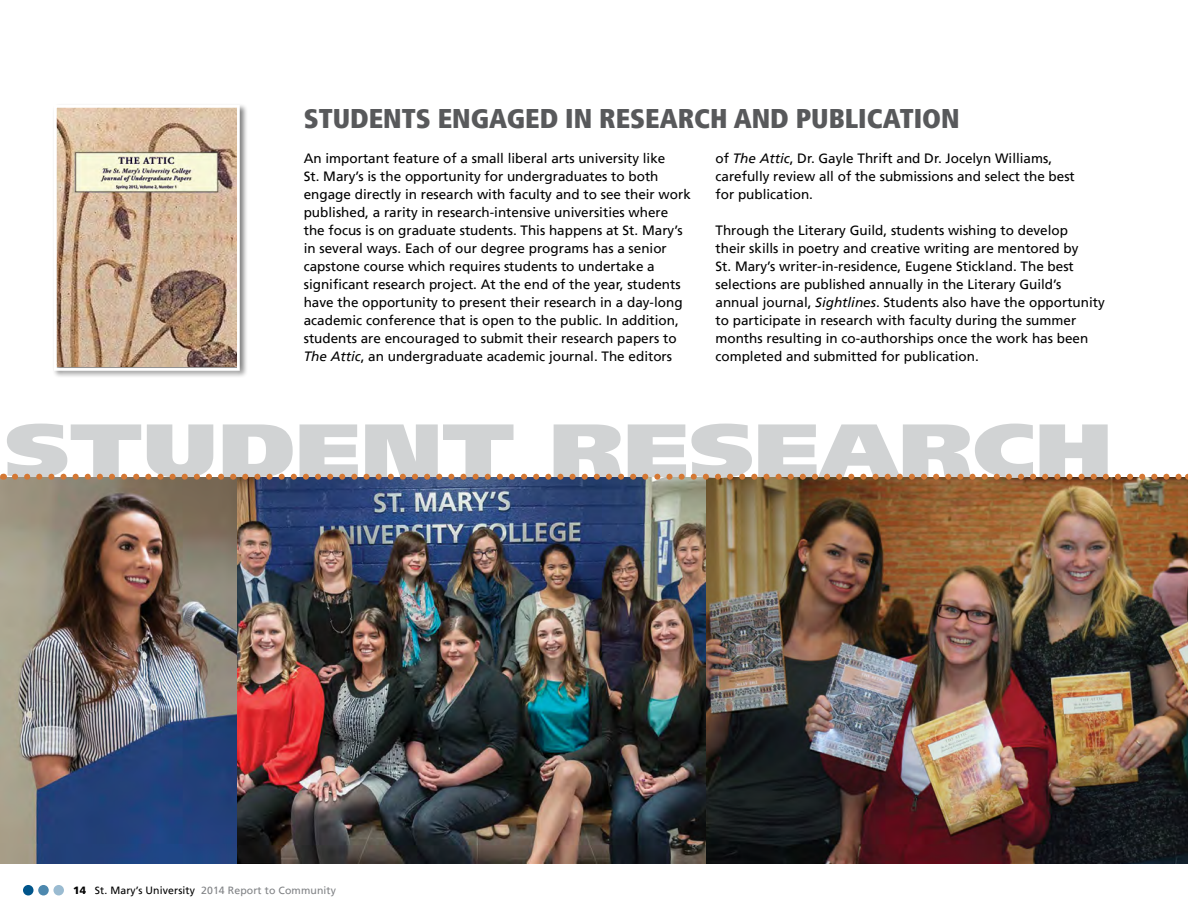
<style>
.page{position:relative;width:1188px;height:918px;background:#fff}
.page>*{position:absolute;margin:0;border:0;box-sizing:border-box;transform-origin:0 0}
.t1{font:900 75.3px "Frutiger LT";color:#d1d3d4;scale:1.27 1}
.t2{font:900 condensed 27px "Frutiger LT";color:#58595b}
.t3{font:13.5px/18px "Frutiger LT";color:#000}
.t4{font:10.5px "Frutiger LT";letter-spacing:.01em;color:#808285}
.s1{font-style:italic}
.s2{font-weight:900;color:#000}
.s3{color:#000}
</style>
<div class="page">
<div style="left:23px;top:885px;width:11px;height:11px;background:#00558b;border-radius:50%"></div>
<svg style="left:38px;top:885px;width:11px;height:11px"></svg>
<svg style="left:53px;top:885px;width:11px;height:11px"></svg>
<img style="left:705px;top:480px;width:483px;height:384px">
<img style="left:237px;top:480px;width:468px;height:384px">
<div style="left:52px;top:103px;width:196px;height:276px;background:#000;opacity:.5"></div>
<img style="left:58px;top:109px;width:178px;height:257px">
<div style="left:54px;top:105px;width:186px;height:266px;border:3px solid #fff"></div>
<img style="left:0;top:477px;width:237px;height:387px">
<img style="left:15px;top:474px;width:1173px;height:6px">
<h2 class="t2" style="left:304px;top:102px;width:657px">STUDENTS ENGAGED IN RESEARCH AND PUBLICATION</h2>
<p class="t3" style="left:304px;top:149px;width:389px">An important feature of a small liberal arts university like<br>St. Mary’s is the opportunity for undergraduates to both engage directly in research with faculty and to see their work published, a rarity in research-intensive universities where the focus is on graduate students. This happens at St. Mary’s in several ways. Each of our degree programs has a senior capstone course which requires students to undertake a significant research project. At the end of the year, students have the opportunity to present their research in a day-long academic conference that is open to the public. In addition, students are encouraged to submit their research papers to <span class="s1">The Attic</span>, an undergraduate academic journal. The editors</p>
<p class="t3" style="left:716px;top:149px;width:361px">of <span class="s1">The Attic</span>, Dr. Gayle Thrift and Dr. Jocelyn Williams, carefully review all of the submissions and select the best for publication.</p>
<p class="t3" style="left:716px;top:221px;width:391px">Through the Literary Guild, students wishing to develop<br>their skills in poetry and creative writing are mentored by<br>St. Mary’s writer-in-residence, Eugene Stickland. The best selections are published annually in the Literary Guild’s annual journal, <span class="s1">Sightlines</span>. Students also have the opportunity to participate in research with faculty during the summer months resulting in co-authorships once the work has been completed and submitted for publication.</p>
<h1 class="t1" style="left:4px;top:405px;width:874px">STUDENT RESEARCH</h1>
<p class="t4" style="left:73px;top:885px;width:264px"><span class="s2">14</span> <span class="s3">St. Mary’s University</span> 2014 Report to Community</p>
</div>
